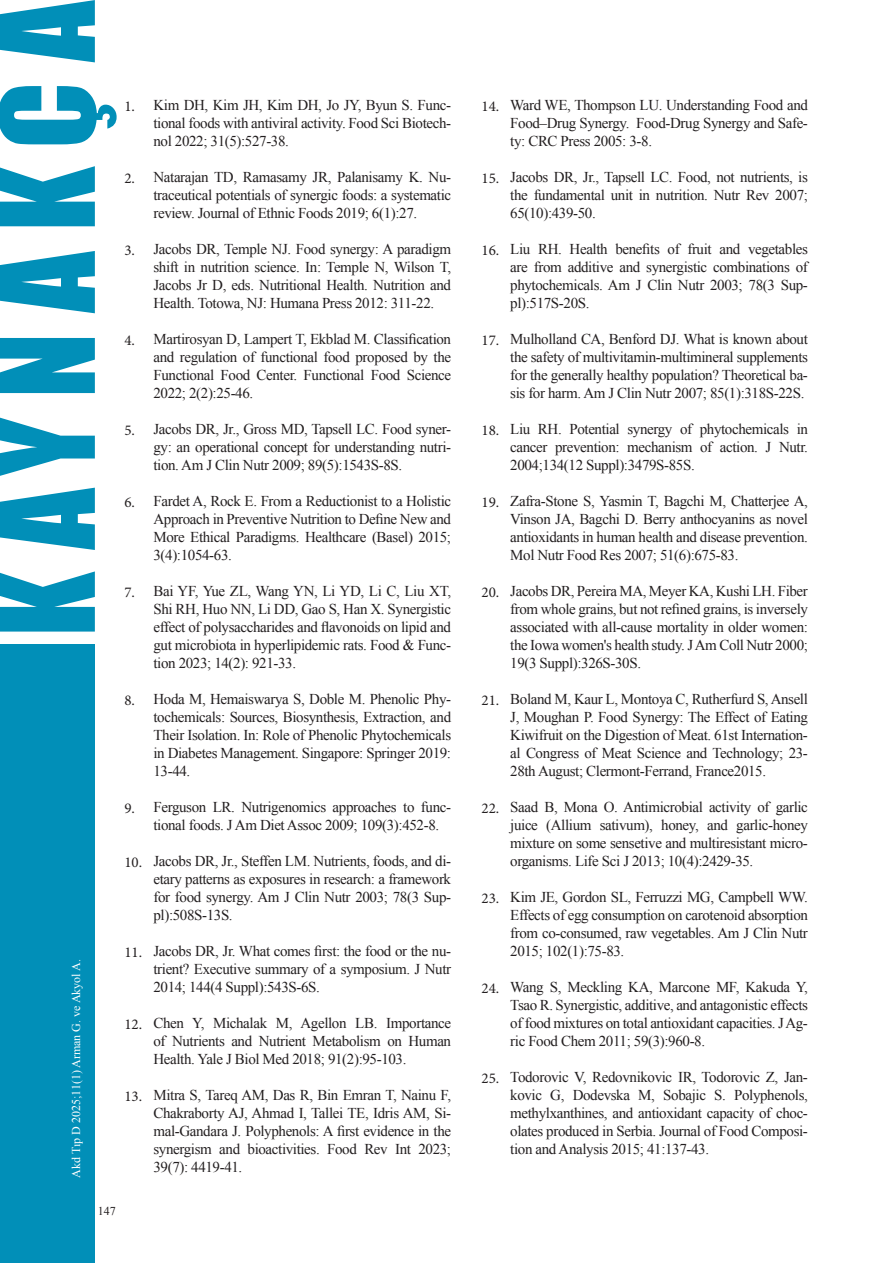
<style>
.page{position:relative;width:893px;height:1263px;background:#fff}
.page>*{position:absolute;margin:0;border:0;box-sizing:border-box;transform-origin:0 0}
.t1{font:120px "Impact";letter-spacing:.16em;color:#018fb8}
.t2{font:15px/18px "Times New Roman";letter-spacing:-.025em;color:#231f20;text-align:justify}
.t3{font:15px "Minion Pro";color:#231f20}
.t4{font:12px "Times New Roman";color:#fff}
.t5{font:12px "Times New Roman";color:#231f20}
</style>
<div class="page">
<div style="left:0;top:644px;width:95px;height:619px;background:#018fb8"></div>
<h1 class="t1" style="left:-45px;top:636px;width:638px;rotate:-90deg">KAYNAKÇA</h1>
<p class="t3" style="left:124px;top:96px;width:12px">1.</p>
<p class="t3" style="left:124px;top:168px;width:12px">2.</p>
<p class="t3" style="left:124px;top:240px;width:12px">3.</p>
<p class="t3" style="left:124px;top:330px;width:12px">4.</p>
<p class="t3" style="left:124px;top:420px;width:12px">5.</p>
<p class="t3" style="left:124px;top:492px;width:12px">6.</p>
<p class="t3" style="left:124px;top:582px;width:12px">7.</p>
<p class="t3" style="left:124px;top:690px;width:12px">8.</p>
<p class="t3" style="left:124px;top:798px;width:12px">9.</p>
<p class="t3" style="left:124px;top:852px;width:19px">10.</p>
<p class="t4" style="left:68px;top:1178px;width:220px;rotate:-90deg">Akd Tıp D 2025;11(1) Arman G. ve Akyol A.</p>
<p class="t3" style="left:124px;top:942px;width:19px">11.</p>
<p class="t3" style="left:124px;top:1014px;width:19px">12.</p>
<p class="t3" style="left:124px;top:1086px;width:19px">13.</p>
<p class="t5" style="left:98px;top:1203px;width:19px">147</p>
<p class="t2" style="left:153px;top:96px;width:299px">Kim DH, Kim JH, Kim DH, Jo JY, Byun S. Func&shy;tional foods with antiviral activity. Food Sci Biotech&shy;nol 2022; 31(5):527-38.</p>
<p class="t2" style="left:153px;top:168px;width:299px">Natarajan TD, Ramasamy JR, Palanisamy K. Nu&shy;traceutical potentials of synergic foods: a systematic review. Journal of Ethnic Foods 2019; 6(1):27.</p>
<p class="t2" style="left:153px;top:240px;width:299px">Jacobs DR, Temple NJ. Food synergy: A paradigm shift in nutrition science. In: Temple N, Wilson T, Jacobs Jr D, eds. Nutritional Health. Nutrition and Health. Totowa, NJ: Humana Press 2012: 311-22.</p>
<p class="t2" style="left:153px;top:330px;width:299px">Martirosyan D, Lampert T, Ekblad M. Classification and regulation of functional food proposed by the Functional Food Center. Functional Food Science 2022; 2(2):25-46.</p>
<p class="t2" style="left:153px;top:420px;width:299px">Jacobs DR, Jr., Gross MD, Tapsell LC. Food syner&shy;gy: an operational concept for understanding nutri&shy;tion. Am J Clin Nutr 2009; 89(5):1543S-8S.</p>
<p class="t2" style="left:153px;top:492px;width:299px">Fardet A, Rock E. From a Reductionist to a Holistic Approach in Preventive Nutrition to Define New and More Ethical Paradigms. Healthcare (Basel) 2015; 3(4):1054-63.</p>
<p class="t2" style="left:153px;top:582px;width:299px">Bai YF, Yue ZL, Wang YN, Li YD, Li C, Liu XT, Shi RH, Huo NN, Li DD, Gao S, Han X. Synergistic effect of polysaccharides and flavonoids on lipid and gut microbiota in hyperlipidemic rats. Food &amp; Func&shy;tion 2023; 14(2): 921-33.</p>
<p class="t2" style="left:153px;top:690px;width:299px">Hoda M, Hemaiswarya S, Doble M. Phenolic Phy&shy;tochemicals: Sources, Biosynthesis, Extraction, and Their Isolation. In: Role of Phenolic Phytochemicals in Diabetes Management. Singapore: Springer 2019:<br>13-44.</p>
<p class="t2" style="left:153px;top:798px;width:299px">Ferguson LR. Nutrigenomics approaches to func&shy;tional foods. J Am Diet Assoc 2009; 109(3):452-8.</p>
<p class="t2" style="left:153px;top:852px;width:299px">Jacobs DR, Jr., Steffen LM. Nutrients, foods, and di&shy;etary patterns as exposures in research: a framework for food synergy. Am J Clin Nutr 2003; 78(3 Sup&shy;pl):508S-13S.</p>
<p class="t2" style="left:153px;top:942px;width:299px">Jacobs DR, Jr. What comes first: the food or the nu&shy;trient? Executive summary of a symposium. J Nutr 2014; 144(4 Suppl):543S-6S.</p>
<p class="t2" style="left:153px;top:1014px;width:299px">Chen Y, Michalak M, Agellon LB. Importance of Nutrients and Nutrient Metabolism on Human Health. Yale J Biol Med 2018; 91(2):95-103.</p>
<p class="t2" style="left:153px;top:1086px;width:299px">Mitra S, Tareq AM, Das R, Bin Emran T, Nainu F, Chakraborty AJ, Ahmad I, Tallei TE, Idris AM, Si&shy;mal-Gandara J. Polyphenols: A first evidence in the synergism and bioactivities. Food Rev Int 2023; 39(7): 4419-41.</p>
<p class="t3" style="left:481px;top:96px;width:19px">14.</p>
<p class="t3" style="left:481px;top:168px;width:19px">15.</p>
<p class="t3" style="left:481px;top:240px;width:19px">16.</p>
<p class="t3" style="left:481px;top:330px;width:19px">17.</p>
<p class="t3" style="left:481px;top:420px;width:19px">18.</p>
<p class="t3" style="left:481px;top:492px;width:19px">19.</p>
<p class="t3" style="left:481px;top:582px;width:19px">20.</p>
<p class="t3" style="left:481px;top:690px;width:19px">21.</p>
<p class="t3" style="left:481px;top:798px;width:19px">22.</p>
<p class="t3" style="left:481px;top:888px;width:19px">23.</p>
<p class="t3" style="left:481px;top:978px;width:19px">24.</p>
<p class="t3" style="left:481px;top:1068px;width:19px">25.</p>
<p class="t2" style="left:510px;top:96px;width:299px">Ward WE, Thompson LU. Understanding Food and Food–Drug Synergy. Food-Drug Synergy and Safe&shy;ty: CRC Press 2005: 3-8.</p>
<p class="t2" style="left:510px;top:168px;width:299px">Jacobs DR, Jr., Tapsell LC. Food, not nutrients, is the fundamental unit in nutrition. Nutr Rev 2007; 65(10):439-50.</p>
<p class="t2" style="left:510px;top:240px;width:299px">Liu RH. Health benefits of fruit and vegetables are from additive and synergistic combinations of phytochemicals. Am J Clin Nutr 2003; 78(3 Sup&shy;pl):517S-20S.</p>
<p class="t2" style="left:510px;top:330px;width:299px">Mulholland CA, Benford DJ. What is known about the safety of multivitamin-multimineral supplements for the generally healthy population? Theoretical ba&shy;sis for harm. Am J Clin Nutr 2007; 85(1):318S-22S.</p>
<p class="t2" style="left:510px;top:420px;width:299px">Liu RH. Potential synergy of phytochemicals in cancer prevention: mechanism of action. J Nutr.<br>2004;134(12 Suppl):3479S-85S.</p>
<p class="t2" style="left:510px;top:492px;width:299px">Zafra-Stone S, Yasmin T, Bagchi M, Chatterjee A, Vinson JA, Bagchi D. Berry anthocyanins as novel antioxidants in human health and disease prevention.<br>Mol Nutr Food Res 2007; 51(6):675-83.</p>
<p class="t2" style="left:510px;top:582px;width:299px">Jacobs DR, Pereira MA, Meyer KA, Kushi LH. Fiber from whole grains, but not refined grains, is inversely associated with all-cause mortality in older women: the Iowa women's health study. J Am Coll Nutr 2000; 19(3 Suppl):326S-30S.</p>
<p class="t2" style="left:510px;top:690px;width:299px">Boland M, Kaur L, Montoya C, Rutherfurd S, Ansell J, Moughan P. Food Synergy: The Effect of Eating Kiwifruit on the Digestion of Meat. 61st Internation&shy;al Congress of Meat Science and Technology; 23- 28th August; Clermont-Ferrand, France2015.</p>
<p class="t2" style="left:510px;top:798px;width:299px">Saad B, Mona O. Antimicrobial activity of garlic juice (Allium sativum), honey, and garlic-honey mixture on some sensetive and multiresistant micro&shy;organisms. Life Sci J 2013; 10(4):2429-35.</p>
<p class="t2" style="left:510px;top:888px;width:299px">Kim JE, Gordon SL, Ferruzzi MG, Campbell WW.<br>Effects of egg consumption on carotenoid absorption from co-consumed, raw vegetables. Am J Clin Nutr 2015; 102(1):75-83.</p>
<p class="t2" style="left:510px;top:978px;width:299px">Wang S, Meckling KA, Marcone MF, Kakuda Y, Tsao R. Synergistic, additive, and antagonistic effects of food mixtures on total antioxidant capacities. J Ag&shy;ric Food Chem 2011; 59(3):960-8.</p>
<p class="t2" style="left:510px;top:1068px;width:299px">Todorovic V, Redovnikovic IR, Todorovic Z, Jan&shy;kovic G, Dodevska M, Sobajic S. Polyphenols, methylxanthines, and antioxidant capacity of choc&shy;olates produced in Serbia. Journal of Food Composi&shy;tion and Analysis 2015; 41:137-43.</p>
</div>
